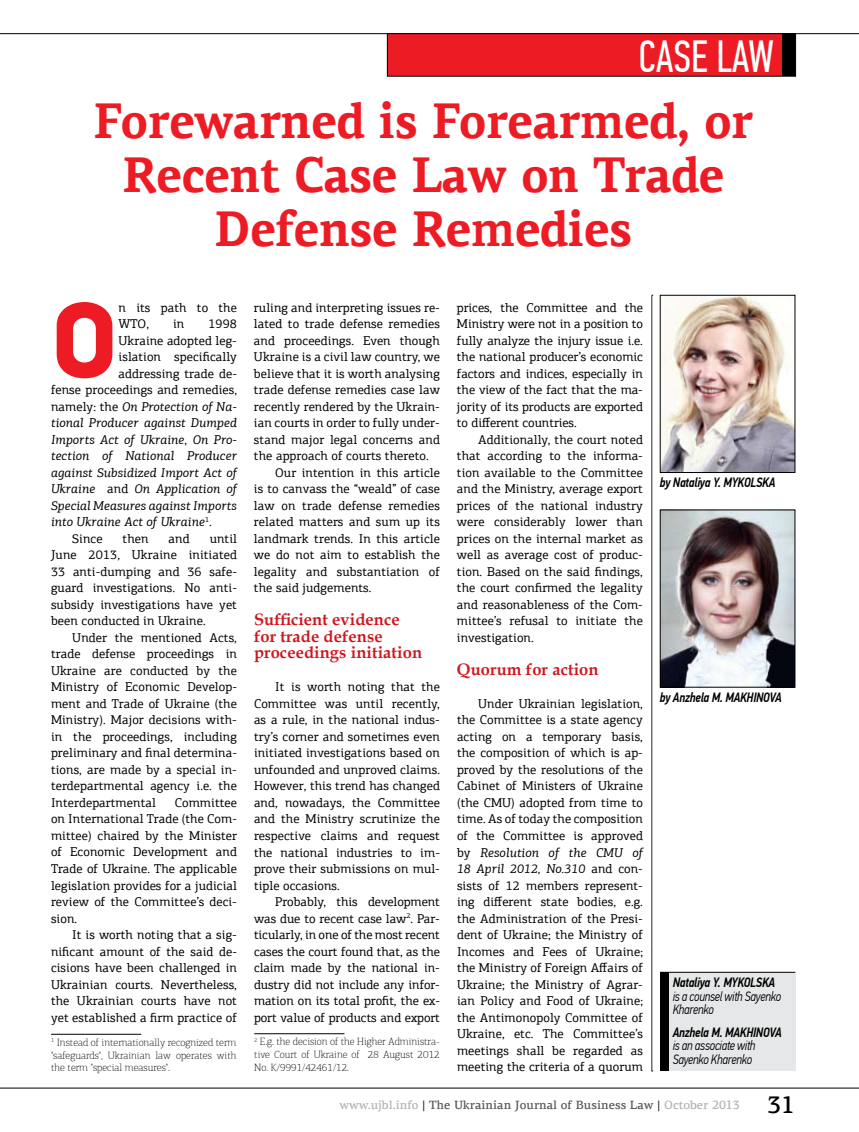
<style>
.page{position:relative;width:859px;height:1132px;background:#fff}
.page>*{position:absolute;margin:0;border:0;box-sizing:border-box;transform-origin:0 0}
.t1{font:900 108.6px "PF Din Display Pro";color:#ed1c24;scale:.95 1}
.t2{font:700 50.25px/54px "PF Agora Serif Pro";letter-spacing:-.02em;color:#ed1c24;text-align:center;scale:.95 1}
.t3{font:45px "PF Din Text Comp Pro";color:#fff}
.t4{font:700 16.5px/16.5px "Book Antiqua";letter-spacing:.005em;color:#ce181f}
.t5{font:italic 500 13.5px "PF Din Text Cond Pro";letter-spacing:-.02em;color:#000;scale:.95 1}
.t6{font:italic 300 13.5px/13.8px "PF Din Text Cond Pro";letter-spacing:-.02em;color:#000;scale:.95 1}
.t7{font:12.75px/16.5px "PF Agora Slab Pro";letter-spacing:.005em;color:#000;text-align:justify}
.t8{font:italic 12.75px "PF Agora Slab Pro";letter-spacing:.005em;color:#000}
.t9{font:500 12px "PF Agora Serif Pro";color:#58595b}
.t10{font:100 10.5px/12.6px "PF Agora Slab Pro";color:#000;text-align:justify}
.s1{font-style:normal}
.s2{font-style:italic}
.s3{color:#b2b4b6}
.s4{color:#000}
.s5{font-size:24px;color:#000}
</style>
<div class="page">
<hr style="left:0;top:1087px;width:859px;height:1px;background:#000">
<hr style="left:0;top:33px;width:859px;height:1px;background:#000">
<img style="left:662px;top:297px;width:131px;height:173px">
<img style="left:662px;top:511px;width:131px;height:174px">
<div style="left:660px;top:509px;width:135px;height:178px;border:1px solid #000"></div>
<svg style="left:652px;top:295px;width:1px;height:776px"></svg>
<div style="left:660px;top:971px;width:135px;height:99px;background:#e6e7e8"></div>
<div style="left:660px;top:971px;width:8px;height:99px;background:#000"></div>
<hr style="left:660px;top:971px;width:135px;height:1px;background:#000">
<hr style="left:51px;top:1033px;width:90px;height:1px;background:#000">
<hr style="left:254px;top:1033px;width:90px;height:1px;background:#000">
<div style="left:387px;top:34px;width:408px;height:42px;background:#ed1c24"></div>
<div style="left:387px;top:33px;width:409px;height:44px;border:1px solid #000"></div>
<div style="left:782px;top:34px;width:13px;height:42px;background:#000"></div>
<h3 class="t3" style="left:638px;top:31px;width:137px">CASE LAW</h3>
<h2 class="t2" style="left:94px;top:95px;width:696px">Forewarned is Forearmed, or<br>Recent Case Law on Trade<br>Defense Remedies</h2>
<h1 class="t1" style="left:51px;top:274px;width:72px">O</h1>
<p class="t7" style="left:119px;top:299px;width:120px">n its path to the<br>WTO,</p>
<p class="t7" style="left:173px;top:315px;width:13px">in</p>
<p class="t7" style="left:208px;top:315px;width:30px">1998</p>
<p class="t7" style="left:119px;top:332px;width:120px">Ukraine adopted leg-</p>
<p class="t7" style="left:119px;top:348px;width:120px">islation specifically</p>
<p class="t7" style="left:119px;top:365px;width:120px">addressing trade de-</p>
<p class="t7" style="left:51px;top:381px;width:187px">fense proceedings and remedies,</p>
<p class="t8" style="left:51px;top:398px;width:187px"><span class="s1">namely: the</span> On Protection of Na-</p>
<p class="t8" style="left:51px;top:415px;width:187px">tional Producer against Dumped</p>
<p class="t8" style="left:51px;top:431px;width:187px">Imports Act of Ukraine<span class="s1">,</span> On Pro-</p>
<p class="t8" style="left:51px;top:448px;width:187px">tection of National Producer</p>
<p class="t8" style="left:51px;top:464px;width:187px">against Subsidized Import Act of</p>
<p class="t8" style="left:51px;top:481px;width:187px">Ukraine <span class="s1">and</span> On Application of</p>
<p class="t8" style="left:51px;top:497px;width:187px">Special Measures against Imports</p>
<p class="t8" style="left:51px;top:514px;width:162px">into Ukraine Act of Ukraine<sup>1</sup><span class="s1">.</span></p>
<p class="t7" style="left:72px;top:530px;width:32px">Since</p>
<p class="t7" style="left:123px;top:530px;width:27px">then</p>
<p class="t7" style="left:169px;top:530px;width:23px">and</p>
<p class="t7" style="left:51px;top:530px;width:187px;text-indent:159px">until June 2013, Ukraine initiated 33 anti-dumping and 36 safe&shy;guard investigations. No anti&shy;subsidy investigations have yet been conducted in Ukraine.</p>
<p class="t7" style="left:51px;top:629px;width:187px;text-indent:21px">Under the mentioned Acts, trade defense proceedings in Ukraine are conducted by the Ministry of Economic Develop&shy;ment and Trade of Ukraine (the Ministry). Major decisions with&shy;in the proceedings, including preliminary and final determina&shy;tions, are made by a special in&shy;terdepartmental agency i.e. the Interdepartmental</p>
<p class="t7" style="left:51px;top:794px;width:187px;text-indent:124px">Committee on International Trade (the Com&shy;mittee) chaired by the Minister of Economic Development and Trade of Ukraine. The applicable legislation provides for a judicial review of the Committee’s deci&shy;sion.</p>
<p class="t7" style="left:51px;top:926px;width:187px;text-indent:21px">It is worth noting that a sig&shy;nificant amount of the said de&shy;cisions have been challenged in Ukrainian courts. Nevertheless, the Ukrainian courts have not yet established a firm practice of</p>
<p class="t7" style="left:254px;top:299px;width:187px">ruling and interpreting issues re-</p>
<p class="t7" style="left:254px;top:315px;width:187px">lated to trade defense remedies</p>
<p class="t7" style="left:254px;top:332px;width:187px">and proceedings. Even though</p>
<p class="t7" style="left:254px;top:348px;width:187px">Ukraine is a civil law country, we</p>
<p class="t7" style="left:254px;top:365px;width:187px">believe that it is worth analysing</p>
<p class="t7" style="left:254px;top:381px;width:187px">trade defense remedies case law</p>
<p class="t7" style="left:254px;top:398px;width:187px">recently rendered by the Ukrain-</p>
<p class="t7" style="left:254px;top:414px;width:187px">ian courts in order to fully under-</p>
<p class="t7" style="left:254px;top:431px;width:187px">stand major legal concerns and</p>
<p class="t7" style="left:254px;top:447px;width:176px">the approach of courts thereto.</p>
<p class="t7" style="left:275px;top:464px;width:166px">Our intention in this article</p>
<p class="t7" style="left:254px;top:480px;width:187px">is to canvass the “weald” of case</p>
<p class="t7" style="left:254px;top:497px;width:187px">law on trade defense remedies</p>
<p class="t7" style="left:254px;top:513px;width:187px">related matters and sum up its</p>
<p class="t7" style="left:254px;top:530px;width:187px">landmark trends. In this article</p>
<p class="t7" style="left:254px;top:546px;width:187px">we do not aim to establish the</p>
<p class="t7" style="left:254px;top:563px;width:187px">legality and substantiation of</p>
<p class="t7" style="left:254px;top:579px;width:119px">the said judgements.</p>
<p class="t4" style="left:254px;top:611px;width:170px">Sufficient evidence for trade defense proceedings initiation</p>
<p class="t7" style="left:254px;top:678px;width:187px;text-indent:21px">It is worth noting that the Committee was until recently, as a rule, in the national indus&shy;try’s corner and sometimes even initiated investigations based on unfounded and unproved claims.<br>However, this trend has changed and, nowadays, the Committee and the Ministry scrutinize the respective claims and request the national industries to im&shy;prove their submissions on mul&shy;tiple occasions.</p>
<p class="t7" style="left:254px;top:893px;width:187px;text-indent:21px">Probably, this development was due to recent case law<sup>2</sup>. Par&shy;ticularly, in one of the most recent cases the court found that, as the claim made by the national in&shy;dustry did not include any infor&shy;mation on its total profit, the ex&shy;port value of products and export</p>
<p class="t10" style="left:51px;top:1035px;width:187px"><sup>1</sup> Instead of internationally recognized term "safeguards", Ukrainian law operates with the term "special measures".</p>
<p class="t10" style="left:254px;top:1035px;width:187px"><sup>2</sup> E.g. the decision of the Higher Administra&shy;tive Court of Ukraine of 28 August 2012<br>No. К/9991/42461/12.</p>
<p class="t7" style="left:457px;top:299px;width:187px">prices, the Committee and the Ministry were not in a position to fully analyze the injury issue i.e. the national producer’s economic factors and indices, especially in the view of the fact that the ma&shy;jority of its products are exported to different countries.</p>
<p class="t7" style="left:457px;top:431px;width:187px;text-indent:21px">Additionally, the court noted that according to the informa&shy;tion available to the Committee and the Ministry, average export prices of the national industry were considerably lower than prices on the internal market as well as average cost of produc&shy;tion. Based on the said findings, the court confirmed the legality and reasonableness of the Com&shy;mittee’s refusal to initiate the investigation.</p>
<p class="t4" style="left:457px;top:660px;width:143px">Quorum for action</p>
<p class="t7" style="left:457px;top:695px;width:187px;text-indent:21px">Under Ukrainian legislation, the Committee is a state agency acting on a temporary basis, the composition of which is ap&shy;proved by the resolutions of the Cabinet of Ministers of Ukraine (the CMU) adopted from time to time. As of today the composition of the Committee is approved by <span class="s2">Resolution of the CMU of 18 April 2012, No.310</span> and con&shy;sists of 12 members represent&shy;ing different state bodies, e.g. the Administration of the Presi&shy;dent of Ukraine; the Ministry of Incomes and Fees of Ukraine; the Ministry of Foreign Affairs of Ukraine; the Ministry of Agrar&shy;ian Policy and Food of Ukraine; the Antimonopoly Committee of Ukraine, etc. The Committee’s meetings shall be regarded as meeting the criteria of a quorum</p>
<p class="t5" style="left:660px;top:474px;width:123px">BY NATALIYA Y. MYKOLSKA</p>
<p class="t5" style="left:660px;top:688px;width:130px">BY ANZHELA M. MAKHINOVA</p>
<p class="t5" style="left:673px;top:973px;width:109px">NATALIYA Y. MYKOLSKA</p>
<p class="t6" style="left:673px;top:988px;width:116px">is a counsel with Sayenko<br>Kharenko</p>
<p class="t5" style="left:673px;top:1023px;width:116px">ANZHELA M. MAKHINOVA</p>
<p class="t6" style="left:673px;top:1038px;width:89px">is an associate with<br>Sayenko Kharenko</p>
<p class="t9" style="left:339px;top:1096px;width:457px"><span class="s3">www.ujbl.info</span> <span class="s4">|</span> The Ukrainian Journal of Business Law <span class="s4">|</span> <span class="s3">October 2013</span> <span class="s5">31</span></p>
</div>
